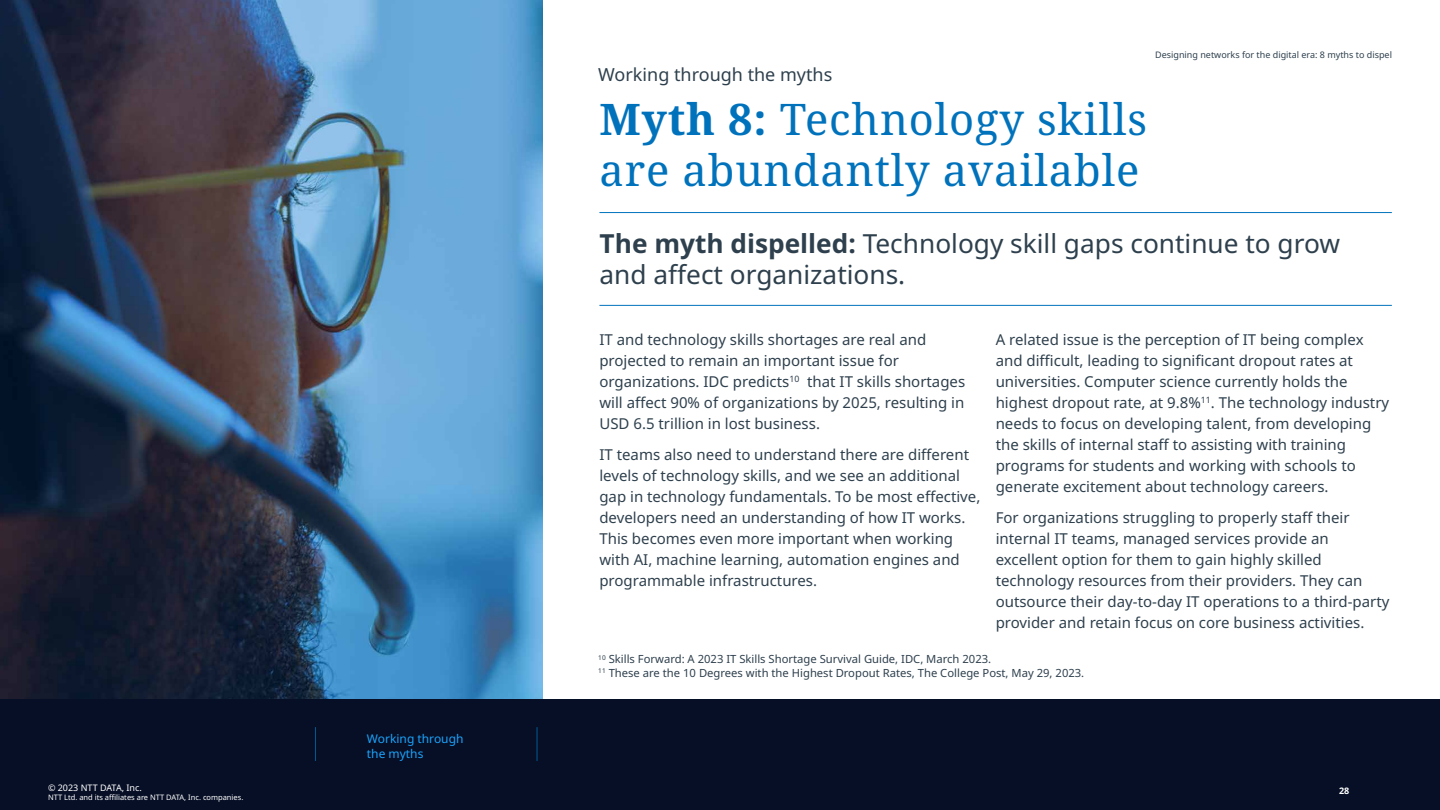
<style>
.page{position:relative;width:1440px;height:810px;background:#fff}
.page>*{position:absolute;margin:0;border:0;box-sizing:border-box;transform-origin:0 0}
.t1{font:43.5px/51px "Noto Serif";letter-spacing:.02em;color:#0072bc}
.t2{font:26.25px/31.5px "Noto Sans";color:#2e404d}
.t3{font:18px "Noto Sans";color:#2e404d}
.t4{font:15px/21px "Noto Sans";color:#2e404d}
.t5{font:12px/15px "Noto Sans";color:#19a3fc}
.t6{font:11.25px/13.5px "Noto Sans";color:#2e404d}
.t7{font:9px "Noto Sans";color:#2e404d}
.t8{font:9px "Noto Sans";color:#fff}
.t9{font:700 9px "Noto Sans";color:#fff}
.t10{font:7.5px "Noto Sans";color:#fff}
.s1{font-weight:700}
</style>
<div class="page">
<img style="left:0;top:0;width:543px;height:699px">
<hr style="left:599px;top:212px;width:793px;height:1px;background:#0072bc">
<hr style="left:599px;top:305px;width:793px;height:1px;background:#0072bc">
<div style="left:0;top:699px;width:1440px;height:111px;background:#070f26"></div>
<hr style="left:315px;top:727px;width:1px;height:34px;background:#005b96">
<hr style="left:537px;top:727px;width:1px;height:34px;background:#005b96">
<p class="t3" style="left:598px;top:65px;width:236px">Working through the myths</p>
<h1 class="t1" style="left:599px;top:96px;width:549px"><span class="s1">Myth 8:</span> Technology skills are abundantly available</h1>
<p class="t7" style="left:1155px;top:49px;width:238px">Designing networks for the digital era: 8 myths to dispel</p>
<h2 class="t2" style="left:600px;top:228px;width:742px"><span class="s1">The myth dispelled:</span> Technology skill gaps continue to grow and affect organizations.</h2>
<p class="t4" style="left:599px;top:330px;width:367px">IT and technology skills shortages are real and projected to remain an important issue for organizations. IDC predicts<sup>10</sup> that IT skills shortages will affect 90% of organizations by 2025, resulting in USD 6.5 trillion in lost business.</p>
<p class="t4" style="left:599px;top:444px;width:382px">IT teams also need to understand there are different levels of technology skills, and we see an additional gap in technology fundamentals. To be most effective, developers need an understanding of how IT works.<br>This becomes even more important when working with AI, machine learning, automation engines and programmable infrastructures.</p>
<p class="t4" style="left:996px;top:330px;width:395px">A related issue is the perception of IT being complex and difficult, leading to significant dropout rates at universities. Computer science currently holds the highest dropout rate, at 9.8%<sup>11</sup>. The technology industry needs to focus on developing talent, from developing the skills of internal staff to assisting with training programs for students and working with schools to generate excitement about technology careers.</p>
<p class="t4" style="left:996px;top:507px;width:395px">For organizations struggling to properly staff their internal IT teams, managed services provide an excellent option for them to gain highly skilled technology resources from their providers. They can outsource their day-to-day IT operations to a third-party provider and retain focus on core business activities.</p>
<p class="t5" style="left:367px;top:731px;width:98px">Working through the myths</p>
<p class="t6" style="left:598px;top:653px;width:488px"><sup>10</sup> Skills Forward: A 2023 IT Skills Shortage Survival Guide, IDC, March 2023.<br><sup>11</sup> These are the 10 Degrees with the Highest Dropout Rates, The College Post, May 29, 2023.</p>
<p class="t8" style="left:48px;top:782px;width:95px">© 2023 NTT DATA, Inc.</p>
<p class="t9" style="left:1339px;top:785px;width:12px">28</p>
<p class="t10" style="left:48px;top:793px;width:197px">NTT Ltd. and its affiliates are NTT DATA, Inc. companies.</p>
</div>
